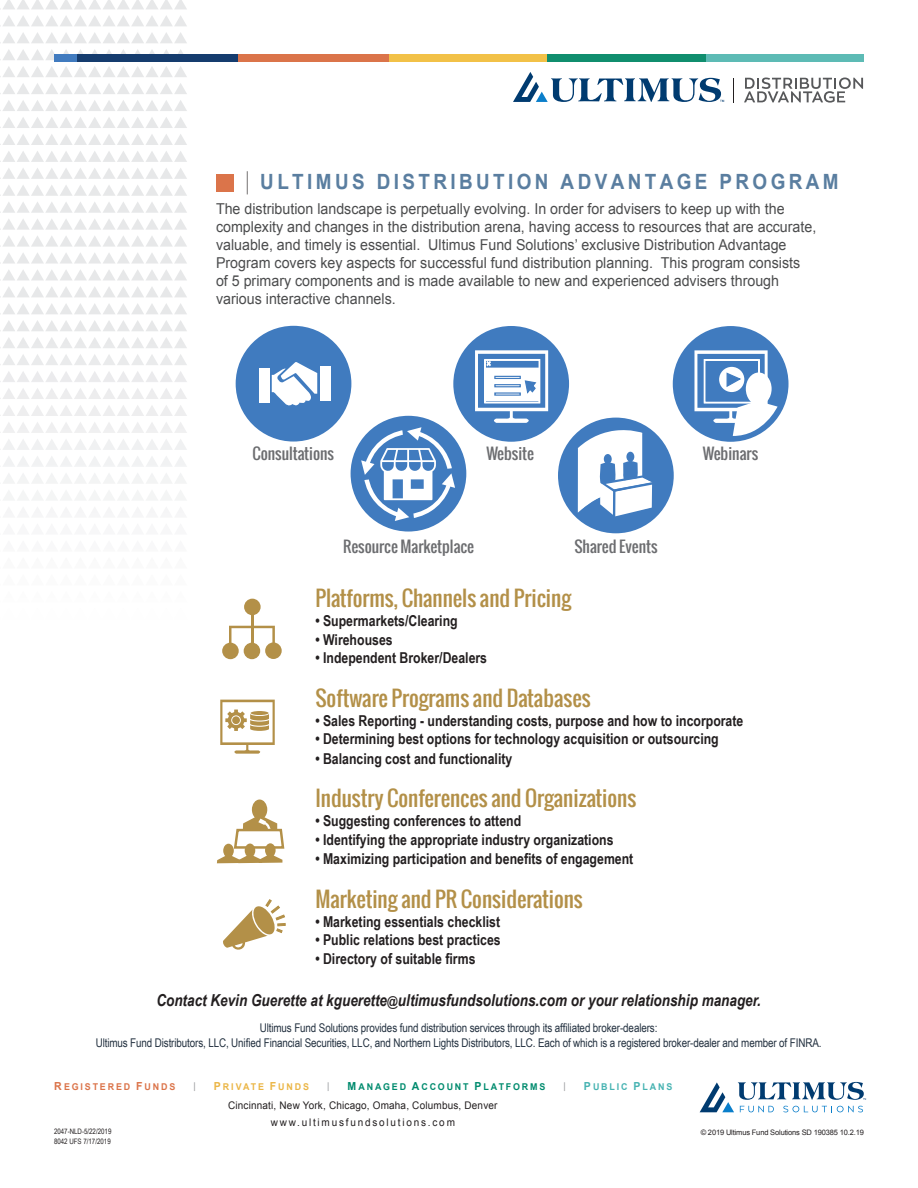
<style>
.page{position:relative;width:918px;height:1188px;background:#fff}
.page>*{position:absolute;margin:0;border:0;box-sizing:border-box;transform-origin:0 0}
.t1{font:21px "Oswald";color:#b39048}
.t2{font:700 21px "Arial";letter-spacing:.18em;color:#5a7ea0;scale:.9 1}
.t3{font:italic 700 16.5px "Arial Narrow";color:#231f20}
.t4{font:15.3px "Oswald";color:#6c6d70}
.t5{font:15px/18px "Arial";color:#4b4c4d;scale:.95 1}
.t6{font:700 15px "Arial Narrow";color:#231f20}
.t7{font:12px "Arial Narrow";letter-spacing:-.01em;color:#22303f}
.subhead{font:10.5px "Arial";letter-spacing:.02em;color:#231f20;scale:.95 1}
.subhead-2{font:10.5px "Arial";letter-spacing:.18em;color:#231f20;scale:.95 1}
.t8{font:700 9.3px "Arial";letter-spacing:.21em;color:#008b6e;scale:.95 1}
.t9{font:700 9.3px "Arial";letter-spacing:.21em;color:#db744a;scale:.95 1}
.t10{font:700 9.3px "Arial";letter-spacing:.205em;color:#ebb647;scale:.95 1}
.t11{font:700 9.3px "Arial";letter-spacing:.21em;color:#47b3b2;scale:.95 1}
.t12{font:9.3px "Arial";color:#939598;scale:.95 1}
.t13{font:7.5px "Arial";letter-spacing:-.02em;color:#231f20}
.t14{font:7.5px "Arial Narrow";color:#231f20}
.s1{font-size:13.5px}
.s2{font-size:11.1px}
</style>
<div class="page">
<svg style="left:0;top:0;width:187px;height:9px"></svg>
<svg style="left:0;top:15px;width:187px;height:11px"></svg>
<svg style="left:0;top:32px;width:187px;height:11px"></svg>
<svg style="left:0;top:49px;width:183px;height:11px"></svg>
<svg style="left:0;top:66px;width:187px;height:11px"></svg>
<svg style="left:0;top:83px;width:187px;height:11px"></svg>
<svg style="left:0;top:100px;width:187px;height:11px"></svg>
<svg style="left:0;top:117px;width:187px;height:11px"></svg>
<svg style="left:0;top:134px;width:187px;height:11px"></svg>
<svg style="left:0;top:151px;width:187px;height:11px"></svg>
<svg style="left:0;top:168px;width:187px;height:112px"></svg>
<svg style="left:0;top:286px;width:187px;height:11px"></svg>
<svg style="left:0;top:303px;width:187px;height:11px"></svg>
<svg style="left:0;top:320px;width:187px;height:11px"></svg>
<svg style="left:0;top:337px;width:187px;height:11px"></svg>
<svg style="left:0;top:354px;width:187px;height:11px"></svg>
<svg style="left:0;top:371px;width:187px;height:11px"></svg>
<svg style="left:0;top:388px;width:187px;height:11px"></svg>
<svg style="left:0;top:405px;width:187px;height:11px"></svg>
<svg style="left:0;top:422px;width:187px;height:11px"></svg>
<svg style="left:0;top:439px;width:187px;height:11px"></svg>
<svg style="left:3px;top:456px;width:183px;height:44px"></svg>
<div style="left:244px;top:599px;width:17px;height:16px;background:#b39048;border-radius:50%"></div>
<div style="left:244px;top:643px;width:16px;height:16px;background:#b39048;border-radius:50%"></div>
<div style="left:265px;top:642px;width:17px;height:17px;background:#b39048;border-radius:50%"></div>
<div style="left:222px;top:643px;width:17px;height:16px;background:#b39048;border-radius:50%"></div>
<hr style="left:251px;top:613px;width:2px;height:34px;background:#b39048">
<svg style="left:229px;top:626px;width:46px;height:21px"></svg>
<svg style="left:220px;top:700px;width:55px;height:54px"></svg>
<svg style="left:223px;top:899px;width:63px;height:51px"></svg>
<svg style="left:217px;top:800px;width:68px;height:63px"></svg>
<div style="left:673px;top:326px;width:116px;height:116px;background:#407bbf;border-radius:50%"></div>
<svg style="left:694px;top:350px;width:84px;height:86px"></svg>
<div style="left:453px;top:326px;width:116px;height:116px;background:#407bbf;border-radius:50%"></div>
<svg style="left:475px;top:350px;width:73px;height:73px"></svg>
<div style="left:236px;top:326px;width:115px;height:116px;background:#407bbf;border-radius:50%"></div>
<svg style="left:272px;top:362px;width:45px;height:44px"></svg>
<div style="left:259px;top:369px;width:11px;height:34px;background:#fff"></div>
<div style="left:320px;top:366px;width:10px;height:35px;background:#fff"></div>
<div style="left:351px;top:416px;width:115px;height:116px;background:#407bbf;border-radius:50%"></div>
<svg style="left:361px;top:427px;width:94px;height:94px"></svg>
<div style="left:558px;top:418px;width:116px;height:115px;background:#407bbf;border-radius:50%"></div>
<svg style="left:578px;top:429px;width:76px;height:88px"></svg>
<div style="left:626px;top:452px;width:8px;height:10px;background:#407bbf;border-radius:50%"></div>
<div style="left:389px;top:54px;width:158px;height:8px;background:#f2c147"></div>
<div style="left:706px;top:54px;width:158px;height:8px;background:#5dbbb5"></div>
<div style="left:547px;top:54px;width:159px;height:8px;background:#108e6e"></div>
<div style="left:230px;top:54px;width:159px;height:8px;background:#db744a"></div>
<div style="left:76px;top:54px;width:162px;height:8px;background:#153c6e"></div>
<div style="left:54px;top:54px;width:22px;height:8px;background:#417bbf"></div>
<svg style="left:247px;top:171px;width:1px;height:23px"></svg>
<div style="left:216px;top:174px;width:18px;height:18px;background:#db744a"></div>
<svg style="left:513px;top:72px;width:211px;height:30px"></svg>
<svg style="left:733px;top:78px;width:1px;height:25px"></svg>
<svg style="left:744px;top:78px;width:119px;height:25px"></svg>
<svg style="left:700px;top:1082px;width:166px;height:30px"></svg>
<p class="t2" style="left:260px;top:168px;width:644px">ULTIMUS DISTRIBUTION ADVANTAGE PROGRAM</p>
<p class="t5" style="left:216px;top:200px;width:633px">The distribution landscape is perpetually evolving. In order for advisers to keep up with the complexity and changes in the distribution arena, having access to resources that are accurate, valuable, and timely is essential. Ultimus Fund Solutions’ exclusive Distribution Advantage Program covers key aspects for successful fund distribution planning. This program consists<br>of 5 primary components and is made available to new and experienced advisers through various interactive channels.</p>
<p class="t4" style="left:252px;top:446px;width:83px">Consultations</p>
<p class="t4" style="left:486px;top:446px;width:49px">Website</p>
<p class="t4" style="left:703px;top:446px;width:57px">Webinars</p>
<p class="t4" style="left:343px;top:539px;width:133px">Resource Marketplace</p>
<p class="t4" style="left:574px;top:539px;width:85px">Shared Events</p>
<p class="t1" style="left:315px;top:587px;width:257px">Platforms, Channels and Pricing</p>
<p class="t6" style="left:315px;top:609px;width:144px">• Supermarkets/Clearing</p>
<p class="t6" style="left:315px;top:628px;width:79px">• Wirehouses</p>
<p class="t6" style="left:315px;top:647px;width:173px">• Independent Broker/Dealers</p>
<p class="t1" style="left:315px;top:687px;width:277px">Software Programs and Databases</p>
<p class="t6" style="left:315px;top:709px;width:430px">• Sales Reporting - understanding costs, purpose and how to incorporate</p>
<p class="t6" style="left:315px;top:728px;width:405px">• Determining best options for technology acquisition or outsourcing</p>
<p class="t6" style="left:315px;top:747px;width:199px">• Balancing cost and functionality</p>
<p class="t1" style="left:315px;top:788px;width:323px">Industry Conferences and Organizations</p>
<p class="t6" style="left:315px;top:810px;width:207px">• Suggesting conferences to attend</p>
<p class="t6" style="left:315px;top:828px;width:300px">• Identifying the appropriate industry organizations</p>
<p class="t6" style="left:315px;top:848px;width:320px">• Maximizing participation and benefits of engagement</p>
<p class="t1" style="left:315px;top:888px;width:269px">Marketing and PR Considerations</p>
<p class="t6" style="left:315px;top:910px;width:186px">• Marketing essentials checklist</p>
<p class="t6" style="left:315px;top:929px;width:187px">• Public relations best practices</p>
<p class="t6" style="left:315px;top:948px;width:162px">• Directory of suitable firms</p>
<p class="t3" style="left:156px;top:988px;width:606px">Contact Kevin Guerette at kguerette<span class="s1">@</span>ultimusfundsolutions.com or your relationship manager.</p>
<p class="t7" style="left:260px;top:1019px;width:399px">Ultimus Fund Solutions provides fund distribution services through its affiliated broker-dealers:</p>
<p class="t7" style="left:96px;top:1034px;width:727px">Ultimus Fund Distributors, LLC, Unified Financial Securities, LLC, and Northern Lights Distributors, LLC. Each of which is a registered broker-dealer and member of FINRA.</p>
<p class="t9" style="left:54px;top:1080px;width:129px"><span class="s2">R</span>EGISTERED <span class="s2">F</span>UNDS</p>
<p class="t12" style="left:193px;top:1079px;width:4px">|</p>
<p class="t10" style="left:214px;top:1080px;width:102px"><span class="s2">P</span>RIVATE <span class="s2">F</span>UNDS</p>
<p class="t12" style="left:327px;top:1079px;width:4px">|</p>
<p class="t8" style="left:348px;top:1080px;width:210px"><span class="s2">M</span>ANAGED <span class="s2">A</span>CCOUNT <span class="s2">P</span>LATFORMS</p>
<p class="t12" style="left:564px;top:1079px;width:4px">|</p>
<p class="t11" style="left:584px;top:1080px;width:95px"><span class="s2">P</span>UBLIC <span class="s2">P</span>LANS</p>
<p class="subhead" style="left:228px;top:1099px;width:285px">Cincinnati, New York, Chicago, Omaha, Columbus, Denver</p>
<p class="subhead-2" style="left:271px;top:1115px;width:195px">www.ultimusfundsolutions.com</p>
<p class="t14" style="left:54px;top:1126px;width:59px">2047-NLD-5/22/2019</p>
<p class="t14" style="left:54px;top:1136px;width:58px">8042 UFS 7/17/2019</p>
<p class="t13" style="left:701px;top:1127px;width:165px">© 2019 Ultimus Fund Solutions SD 190385 10.2.19</p>
</div>
